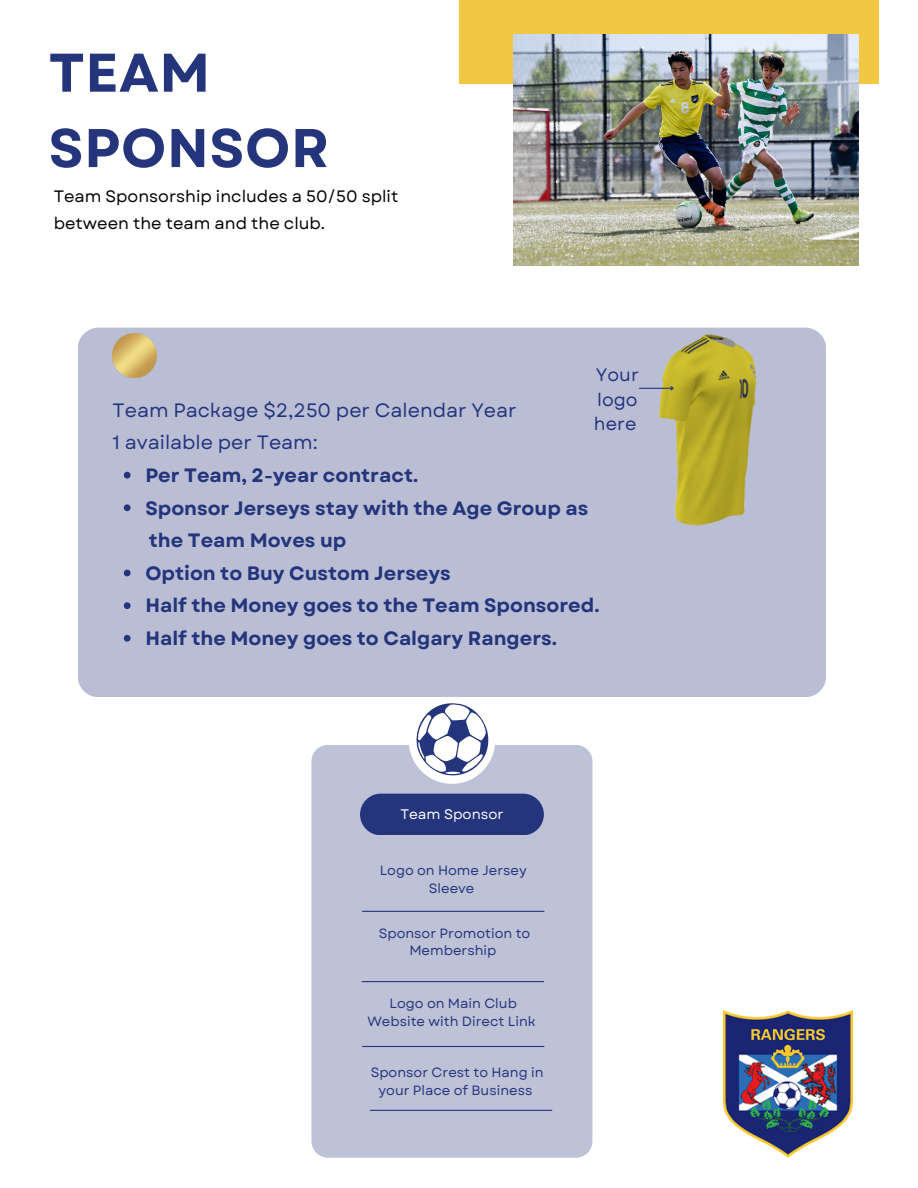
<style>
.page{position:relative;width:918px;height:1188px;background:#fff}
.page>*{position:absolute;margin:0;border:0;box-sizing:border-box;transform-origin:0 0}
.t1{font:700 54.3px/75.3px "Garet";letter-spacing:.015em;color:#25357c}
.t2{font:700 19.35px "Garet";color:#25357c}
.t3{font:19.35px/32.7px "Garet";color:#25357c}
.t4{font:18px/24.8px "Garet";color:#25357c;text-align:justify}
.t5{font:16.5px/27px "Garet";color:#000}
.t6{font:13.8px "Garet";color:#fff}
.t7{font:13.35px/17.9px "Garet";color:#25357c;text-align:center}
</style>
<div class="page">
<div style="left:459px;top:0;width:420px;height:84px;background:#f2c744"></div>
<img style="left:723px;top:1010px;width:130px;height:148px">
<img style="left:513px;top:35px;width:346px;height:230px">
<div style="left:78px;top:328px;width:748px;height:369px;background:#babed5;border-radius:21px"></div>
<img style="left:656px;top:334px;width:101px;height:192px">
<svg style="left:124px;top:472px;width:7px;height:7px"></svg>
<svg style="left:124px;top:504px;width:7px;height:7px"></svg>
<svg style="left:124px;top:570px;width:7px;height:6px"></svg>
<svg style="left:124px;top:602px;width:7px;height:7px"></svg>
<svg style="left:124px;top:635px;width:7px;height:7px"></svg>
<hr style="left:639px;top:388px;width:34px;height:1px;background:#25357c">
<svg style="left:669px;top:385px;width:6px;height:7px"></svg>
<img style="left:113px;top:334px;width:43px;height:44px">
<div style="left:311px;top:745px;width:281px;height:413px;background:#bec2d7;border-radius:17px"></div>
<div style="left:409px;top:697px;width:86px;height:87px;background:#fff;border-radius:50%"></div>
<div style="left:360px;top:794px;width:184px;height:41px;background:#25357c;border-radius:21px"></div>
<hr style="left:362px;top:911px;width:182px;height:1px;background:#25357c">
<hr style="left:362px;top:1046px;width:182px;height:1px;background:#25357c">
<hr style="left:362px;top:981px;width:182px;height:1px;background:#25357c">
<hr style="left:370px;top:1110px;width:182px;height:1px;background:#25357c">
<svg style="left:414px;top:703px;width:76px;height:72px"></svg>
<p class="t1" style="left:49px;top:35px;width:282px">TEAM<br>SPONSOR</p>
<p class="t5" style="left:54px;top:182px;width:346px">Team Sponsorship includes a 50/50 split between the team and the club.</p>
<p class="t4" style="left:594px;top:362px;width:46px">Your logo here</p>
<p class="t3" style="left:113px;top:394px;width:406px">Team Package $2,250 per Calendar Year<br>1 available per Team:</p>
<p class="t2" style="left:145px;top:461px;width:274px">Per Team, 2-year contract.</p>
<h3 class="t2" style="left:145px;top:494px;width:444px">Sponsor Jerseys stay with the Age Group as</h3>
<h3 class="t2" style="left:149px;top:526px;width:199px">the Team Moves up</h3>
<p class="t2" style="left:145px;top:559px;width:307px">Option to Buy Custom Jerseys</p>
<p class="t2" style="left:145px;top:592px;width:456px">Half the Money goes to the Team Sponsored.</p>
<h2 class="t2" style="left:145px;top:624px;width:413px">Half the Money goes to Calgary Rangers.</h2>
<p class="t6" style="left:400px;top:804px;width:105px">Team Sponsor</p>
<p class="t7" style="left:380px;top:861px;width:149px">Logo on Home Jersey<br>Sleeve</p>
<p class="t7" style="left:379px;top:924px;width:153px">Sponsor Promotion to<br>Membership</p>
<p class="t7" style="left:367px;top:994px;width:170px">Logo on Main Club<br>Website with Direct Link</p>
<p class="t7" style="left:371px;top:1063px;width:174px">Sponsor Crest to Hang in your Place of Business</p>
</div>
